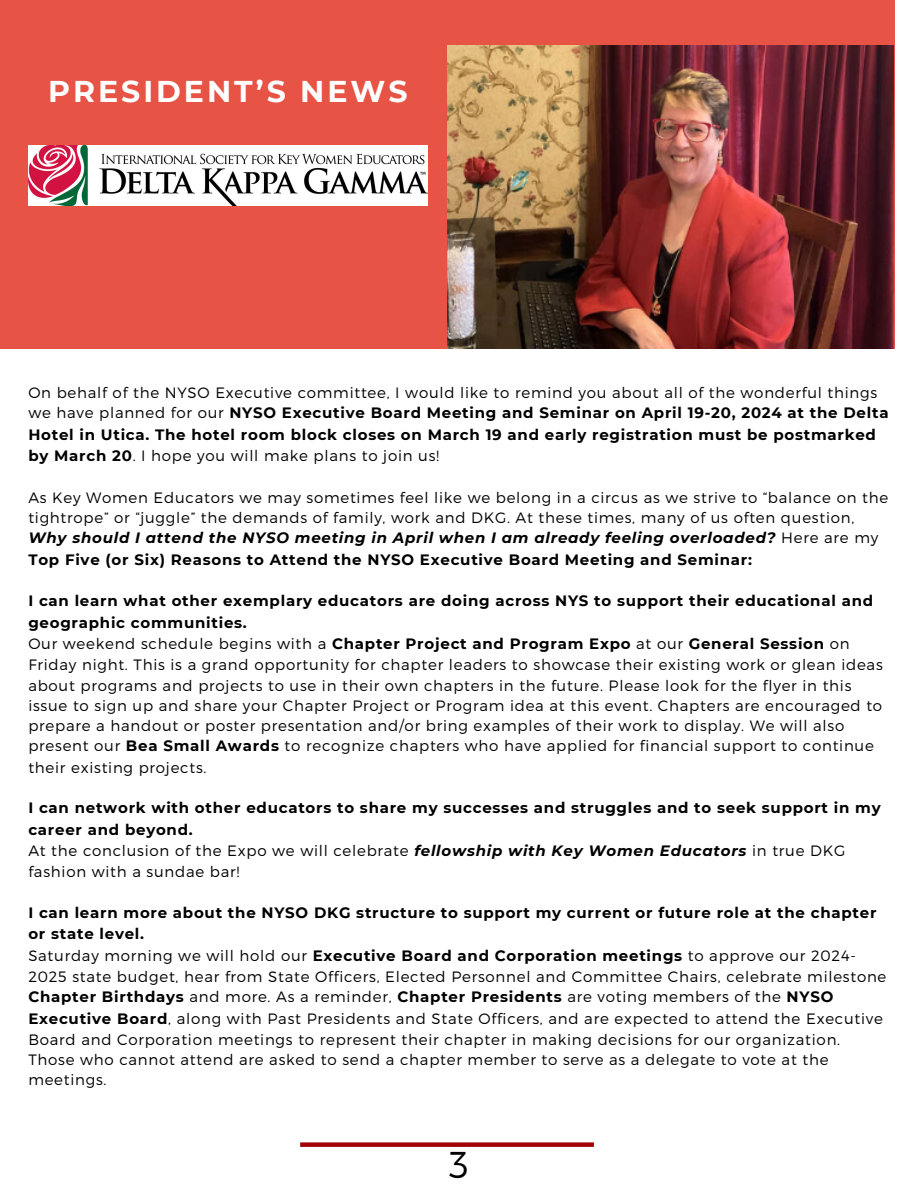
<style>
.page{position:relative;width:918px;height:1188px;background:#fff}
.page>*{position:absolute;margin:0;border:0;box-sizing:border-box;transform-origin:0 0}
.t1{font:300 37.35px "Montserrat";color:#000}
.t2{font:700 30px "Montserrat";letter-spacing:.1em;color:#fff}
.t3{font:300 15px/20.7px "Montserrat";letter-spacing:.05em;color:#000}
.t4{font:700 15px/21px "Montserrat";letter-spacing:.05em;color:#000}
.s1{font-weight:300}
.s2{font-weight:700;font-style:italic}
.s3{font-weight:700}
</style>
<div class="page">
<div style="left:0;top:0;width:894px;height:349px;background:#e75344"></div>
<img style="left:447px;top:45px;width:447px;height:304px">
<div style="left:300px;top:1142px;width:294px;height:5px;background:#a40204"></div>
<img style="left:28px;top:145px;width:400px;height:61px">
<p class="t2" style="left:48px;top:73px;width:361px">PRESIDENT’S NEWS</p>
<h1 class="t4" style="left:28px;top:382px;width:862px"><span class="s1">On behalf of the NYSO Executive committee, I would like to remind you about all of the wonderful things we have planned for our</span> NYSO Executive Board Meeting and Seminar on April 19-20, 2024 at the Delta Hotel in Utica. The hotel room block closes on March 19 and early registration must be postmarked by March 20<span class="s1">. I hope you will make plans to join us!</span></h1>
<p class="t3" style="left:28px;top:486px;width:861px">As Key Women Educators we may sometimes feel like we belong in a circus as we strive to “balance on the tightrope” or “juggle” the demands of family, work and DKG. At these times, many of us often question, <span class="s2">Why should I attend the NYSO meeting in April when I am already feeling overloaded?</span> Here are my <span class="s3">Top Five (or Six) Reasons to Attend the NYSO Executive Board Meeting and Seminar:</span></p>
<p class="t4" style="left:28px;top:590px;width:846px">I can learn what other exemplary educators are doing across NYS to support their educational and geographic communities.</p>
<p class="t3" style="left:28px;top:633px;width:856px">Our weekend schedule begins with a <span class="s3">Chapter Project and Program Expo</span> at our <span class="s3">General Session</span> on Friday night. This is a grand opportunity for chapter leaders to showcase their existing work or glean ideas about programs and projects to use in their own chapters in the future. Please look for the flyer in this issue to sign up and share your Chapter Project or Program idea at this event. Chapters are encouraged to prepare a handout or poster presentation and/or bring examples of their work to display. We will also present our <span class="s3">Bea Small Awards</span> to recognize chapters who have applied for financial support to continue their existing projects.</p>
<p class="t4" style="left:28px;top:797px;width:854px">I can network with other educators to share my successes and struggles and to seek support in my career and beyond.</p>
<p class="t3" style="left:28px;top:839px;width:818px;line-height:21.3px">At the conclusion of the Expo we will celebrate <span class="s2">fellowship with Key Women Educators</span> in true DKG fashion with a sundae bar!</p>
<p class="t4" style="left:28px;top:902px;width:850px">I can learn more about the NYSO DKG structure to support my current or future role at the chapter or state level.</p>
<p class="t3" style="left:28px;top:944px;width:860px">Saturday morning we will hold our <span class="s3">Executive Board and Corporation meetings</span> to approve our 2024- 2025 state budget, hear from State Officers, Elected Personnel and Committee Chairs, celebrate milestone <span class="s3">Chapter Birthdays</span> and more. As a reminder, <span class="s3">Chapter Presidents</span> are voting members of the <span class="s3">NYSO Executive Board</span>, along with Past Presidents and State Officers, and are expected to attend the Executive Board and Corporation meetings to represent their chapter in making decisions for our organization.<br>Those who cannot attend are asked to send a chapter member to serve as a delegate to vote at the meetings.</p>
<p class="t1" style="left:449px;top:1141px;width:21px">3</p>
</div>
